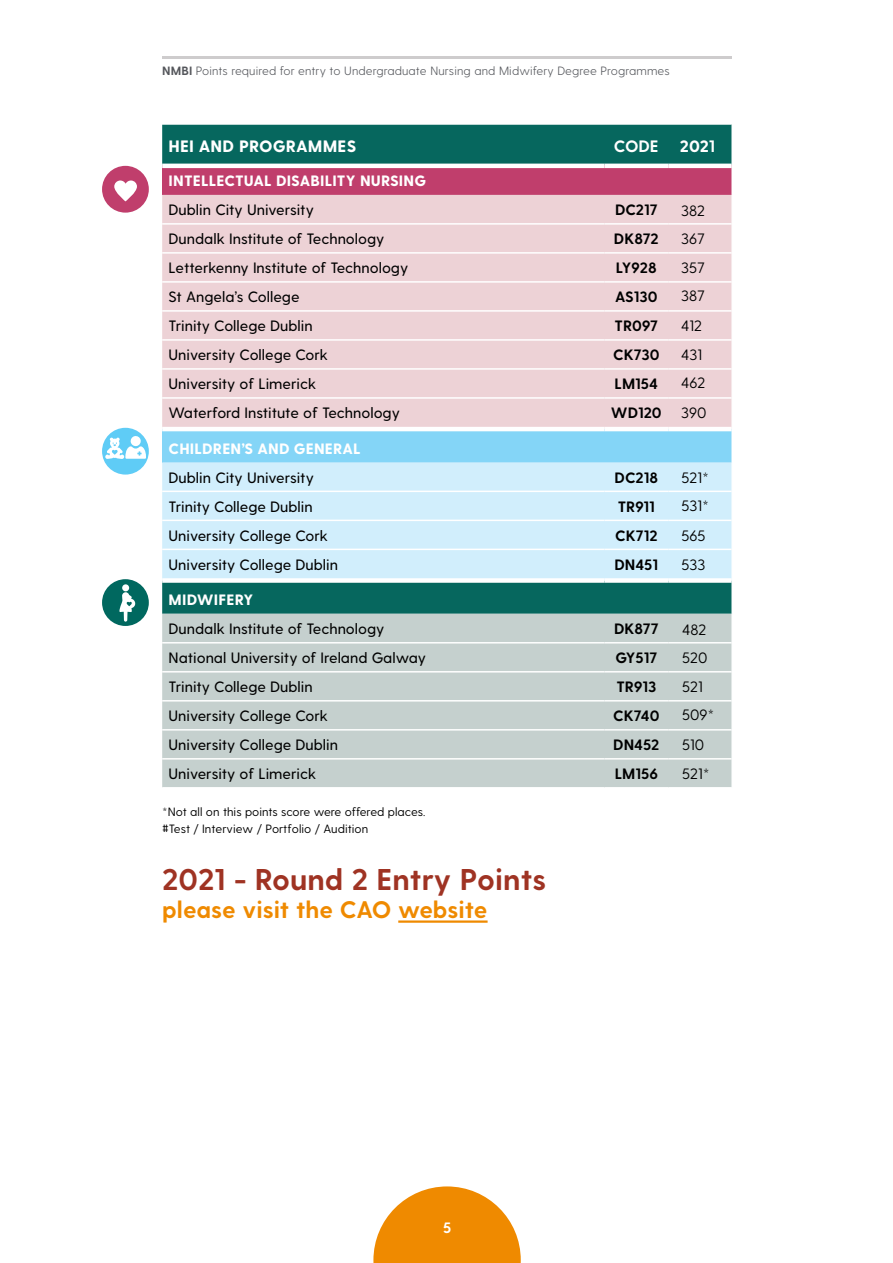
<style>
.page{position:relative;width:893px;height:1263px;background:#fff}
.page>*{position:absolute;margin:0;border:0;box-sizing:border-box;transform-origin:0 0}
.t1{font:700 30px "Greycliff CF";color:#9f3323}
.t2{font:700 24px "Greycliff CF";color:#ef8a00}
.THEAD_white{font:800 16.5px "Greycliff CF";letter-spacing:.01em;color:#fff}
.THEAD_white-2{font:700 16.5px "Greycliff CF";color:#fff}
.TTEXT{font:500 15px "Greycliff CF";color:#000}
.TTEXT-2{font:700 15px "Greycliff CF";color:#000}
.TTEXT-3{font:800 15px "Greycliff CF";letter-spacing:.01em;color:#fff}
.t3{font:15px/28.5px "Greycliff CF";color:#000}
.t4{font:700 15px "Greycliff CF";color:#fff}
.t5{font:300 12px "Greycliff CF";letter-spacing:.01em;color:#54565b}
.t6{font:12px/16.5px "Greycliff CF";color:#000}
.s1{font-weight:700}
</style>
<div class="page">
<svg style="left:373px;top:1186px;width:148px;height:77px"></svg>
<hr style="left:162px;top:56px;width:570px;height:2px;background:#cecccd">
<div style="left:162px;top:125px;width:570px;height:489px;background:#06675e"></div>
<div style="left:162px;top:166px;width:570px;height:29px;background:#c03e6c"></div>
<div style="left:162px;top:195px;width:570px;height:232px;background:#edd2d6"></div>
<div style="left:162px;top:429px;width:570px;height:33px;background:#84d5f7"></div>
<div style="left:162px;top:462px;width:570px;height:116px;background:#d1eefc"></div>
<div style="left:162px;top:614px;width:570px;height:173px;background:#c5d0ce"></div>
<hr style="left:162px;top:223px;width:442px;height:2px;background:#fff">
<hr style="left:604px;top:223px;width:64px;height:2px;background:#fff">
<hr style="left:668px;top:223px;width:64px;height:2px;background:#fff">
<hr style="left:162px;top:642px;width:442px;height:1px;background:#fff">
<hr style="left:604px;top:642px;width:64px;height:1px;background:#fff">
<hr style="left:668px;top:642px;width:64px;height:1px;background:#fff">
<hr style="left:162px;top:671px;width:442px;height:1px;background:#fff">
<hr style="left:604px;top:671px;width:64px;height:1px;background:#fff">
<hr style="left:668px;top:671px;width:64px;height:1px;background:#fff">
<hr style="left:162px;top:700px;width:442px;height:1px;background:#fff">
<hr style="left:604px;top:700px;width:64px;height:1px;background:#fff">
<hr style="left:668px;top:700px;width:64px;height:1px;background:#fff">
<hr style="left:162px;top:729px;width:442px;height:1px;background:#fff">
<hr style="left:604px;top:729px;width:64px;height:1px;background:#fff">
<hr style="left:668px;top:729px;width:64px;height:1px;background:#fff">
<hr style="left:162px;top:758px;width:442px;height:1px;background:#fff">
<hr style="left:604px;top:758px;width:64px;height:1px;background:#fff">
<hr style="left:668px;top:758px;width:64px;height:1px;background:#fff">
<hr style="left:162px;top:164px;width:442px;height:4px;background:#fff">
<hr style="left:604px;top:164px;width:64px;height:4px;background:#fff">
<hr style="left:668px;top:164px;width:64px;height:4px;background:#fff">
<hr style="left:162px;top:252px;width:442px;height:2px;background:#fff">
<hr style="left:604px;top:252px;width:64px;height:2px;background:#fff">
<hr style="left:668px;top:252px;width:64px;height:2px;background:#fff">
<hr style="left:162px;top:281px;width:442px;height:2px;background:#fff">
<hr style="left:604px;top:281px;width:64px;height:2px;background:#fff">
<hr style="left:668px;top:281px;width:64px;height:2px;background:#fff">
<hr style="left:162px;top:310px;width:442px;height:2px;background:#fff">
<hr style="left:604px;top:310px;width:64px;height:2px;background:#fff">
<hr style="left:668px;top:310px;width:64px;height:2px;background:#fff">
<hr style="left:162px;top:339px;width:442px;height:2px;background:#fff">
<hr style="left:604px;top:339px;width:64px;height:2px;background:#fff">
<hr style="left:668px;top:339px;width:64px;height:2px;background:#fff">
<hr style="left:162px;top:368px;width:442px;height:2px;background:#fff">
<hr style="left:604px;top:368px;width:64px;height:2px;background:#fff">
<hr style="left:668px;top:368px;width:64px;height:2px;background:#fff">
<hr style="left:162px;top:397px;width:442px;height:2px;background:#fff">
<hr style="left:604px;top:397px;width:64px;height:2px;background:#fff">
<hr style="left:668px;top:397px;width:64px;height:2px;background:#fff">
<hr style="left:162px;top:427px;width:442px;height:4px;background:#fff">
<hr style="left:604px;top:427px;width:64px;height:4px;background:#fff">
<hr style="left:668px;top:427px;width:64px;height:4px;background:#fff">
<hr style="left:162px;top:491px;width:442px;height:1px;background:#fff">
<hr style="left:604px;top:491px;width:64px;height:1px;background:#fff">
<hr style="left:668px;top:491px;width:64px;height:1px;background:#fff">
<hr style="left:162px;top:520px;width:442px;height:1px;background:#fff">
<hr style="left:604px;top:520px;width:64px;height:1px;background:#fff">
<hr style="left:668px;top:520px;width:64px;height:1px;background:#fff">
<hr style="left:162px;top:549px;width:442px;height:1px;background:#fff">
<hr style="left:604px;top:549px;width:64px;height:1px;background:#fff">
<hr style="left:668px;top:549px;width:64px;height:1px;background:#fff">
<div style="left:162px;top:578px;width:442px;height:5px;background:#fff"></div>
<div style="left:604px;top:578px;width:64px;height:5px;background:#fff"></div>
<div style="left:668px;top:578px;width:64px;height:5px;background:#fff"></div>
<div style="left:102px;top:166px;width:47px;height:47px;background:#c03e6c;border-radius:50%"></div>
<svg style="left:114px;top:180px;width:23px;height:21px"></svg>
<div style="left:102px;top:428px;width:47px;height:47px;background:#5fccf6;border-radius:50%"></div>
<svg style="left:105px;top:435px;width:41px;height:24px"></svg>
<div style="left:102px;top:579px;width:47px;height:47px;background:#00685f;border-radius:50%"></div>
<div style="left:122px;top:584px;width:7px;height:7px;background:#fff;border-radius:50%"></div>
<svg style="left:119px;top:592px;width:16px;height:30px"></svg>
<hr style="left:398px;top:920px;width:90px;height:3px;background:#ef8a00">
<p class="t5" style="left:162px;top:64px;width:509px"><span class="s1">NMBI</span> Points required for entry to Undergraduate Nursing and Midwifery Degree Programmes</p>
<p class="THEAD_white" style="left:169px;top:136px;width:189px">HEI AND PROGRAMMES</p>
<p class="THEAD_white-2" style="left:614px;top:136px;width:46px">CODE</p>
<p class="THEAD_white" style="left:680px;top:136px;width:37px">202<span class="s1">1</span></p>
<p class="TTEXT-3" style="left:169px;top:172px;width:259px">INTELLECTUAL DISABILITY NURSING</p>
<p class="TTEXT" style="left:169px;top:201px;width:147px">Dublin City University</p>
<p class="TTEXT-2" style="left:615px;top:201px;width:44px">DC217</p>
<p class="TTEXT" style="left:169px;top:230px;width:217px">Dundalk Institute of Technology</p>
<p class="TTEXT-2" style="left:614px;top:230px;width:46px">DK872</p>
<p class="TTEXT" style="left:169px;top:259px;width:241px">Letterkenny Institute of Technology</p>
<p class="TTEXT-2" style="left:616px;top:259px;width:42px">LY928</p>
<p class="TTEXT" style="left:169px;top:288px;width:132px">St Angela’s College</p>
<p class="TTEXT-2" style="left:615px;top:288px;width:44px">AS130</p>
<p class="TTEXT" style="left:169px;top:317px;width:146px">Trinity College Dublin</p>
<p class="TTEXT-2" style="left:614px;top:317px;width:45px">TR097</p>
<p class="TTEXT" style="left:169px;top:346px;width:161px">University College Cork</p>
<p class="TTEXT-2" style="left:613px;top:346px;width:48px">CK730</p>
<p class="TTEXT" style="left:169px;top:375px;width:149px">University of Limerick</p>
<p class="TTEXT-2" style="left:615px;top:375px;width:45px">LM154</p>
<p class="TTEXT" style="left:169px;top:404px;width:233px">Waterford Institute of Technology</p>
<p class="TTEXT-2" style="left:611px;top:404px;width:52px">WD120</p>
<p class="TTEXT-3" style="left:169px;top:439px;width:194px">CHILDREN’S AND GENERAL</p>
<p class="TTEXT" style="left:169px;top:469px;width:147px">Dublin City University</p>
<p class="TTEXT-2" style="left:615px;top:469px;width:45px">DC218</p>
<p class="TTEXT" style="left:169px;top:498px;width:146px">Trinity College Dublin</p>
<p class="TTEXT-2" style="left:618px;top:498px;width:39px">TR911</p>
<p class="TTEXT" style="left:169px;top:527px;width:161px">University College Cork</p>
<p class="TTEXT-2" style="left:615px;top:527px;width:44px">CK712</p>
<p class="TTEXT" style="left:169px;top:556px;width:171px">University College Dublin</p>
<p class="TTEXT-2" style="left:614px;top:556px;width:45px">DN451</p>
<p class="TTEXT-3" style="left:169px;top:591px;width:86px">MIDWIFERY</p>
<p class="TTEXT" style="left:169px;top:620px;width:217px">Dundalk Institute of Technology</p>
<p class="TTEXT-2" style="left:614px;top:620px;width:46px">DK877</p>
<p class="TTEXT" style="left:169px;top:649px;width:259px">National University of Ireland Galway</p>
<p class="TTEXT-2" style="left:615px;top:649px;width:43px">GY517</p>
<p class="TTEXT" style="left:169px;top:678px;width:146px">Trinity College Dublin</p>
<p class="TTEXT-2" style="left:616px;top:678px;width:41px">TR913</p>
<p class="TTEXT" style="left:169px;top:707px;width:161px">University College Cork</p>
<p class="TTEXT-2" style="left:613px;top:707px;width:48px">CK740</p>
<p class="TTEXT" style="left:169px;top:736px;width:171px">University College Dublin</p>
<p class="TTEXT-2" style="left:613px;top:736px;width:48px">DN452</p>
<p class="TTEXT" style="left:169px;top:765px;width:149px">University of Limerick</p>
<p class="TTEXT-2" style="left:615px;top:765px;width:45px">LM156</p>
<h1 class="t6" style="left:162px;top:804px;width:265px">*Not all on this points score were offered places. #Test / Interview / Portfolio / Audition</h1>
<h1 class="t1" style="left:162px;top:862px;width:386px">2021 - Round 2 Entry Points</h1>
<h1 class="t2" style="left:162px;top:895px;width:327px">please visit the CAO website</h1>
<p class="t3" style="left:681px;top:197px;width:25px;text-align:justify">382<br>367<br>357<br>387</p>
<p class="t3" style="left:681px;top:312px;width:26px">412<br>431<br>462</p>
<p class="t3" style="left:681px;top:399px;width:27px">390</p>
<p class="t3" style="left:682px;top:464px;width:29px">521*<br>531*</p>
<p class="t3" style="left:682px;top:522px;width:25px">565<br>533</p>
<p class="t3" style="left:682px;top:615px;width:34px">482<br>520<br>521<br>509*</p>
<p class="t3" style="left:682px;top:731px;width:29px">510<br>521*</p>
<p class="t4" style="left:443px;top:1219px;width:10px">5</p>
</div>
